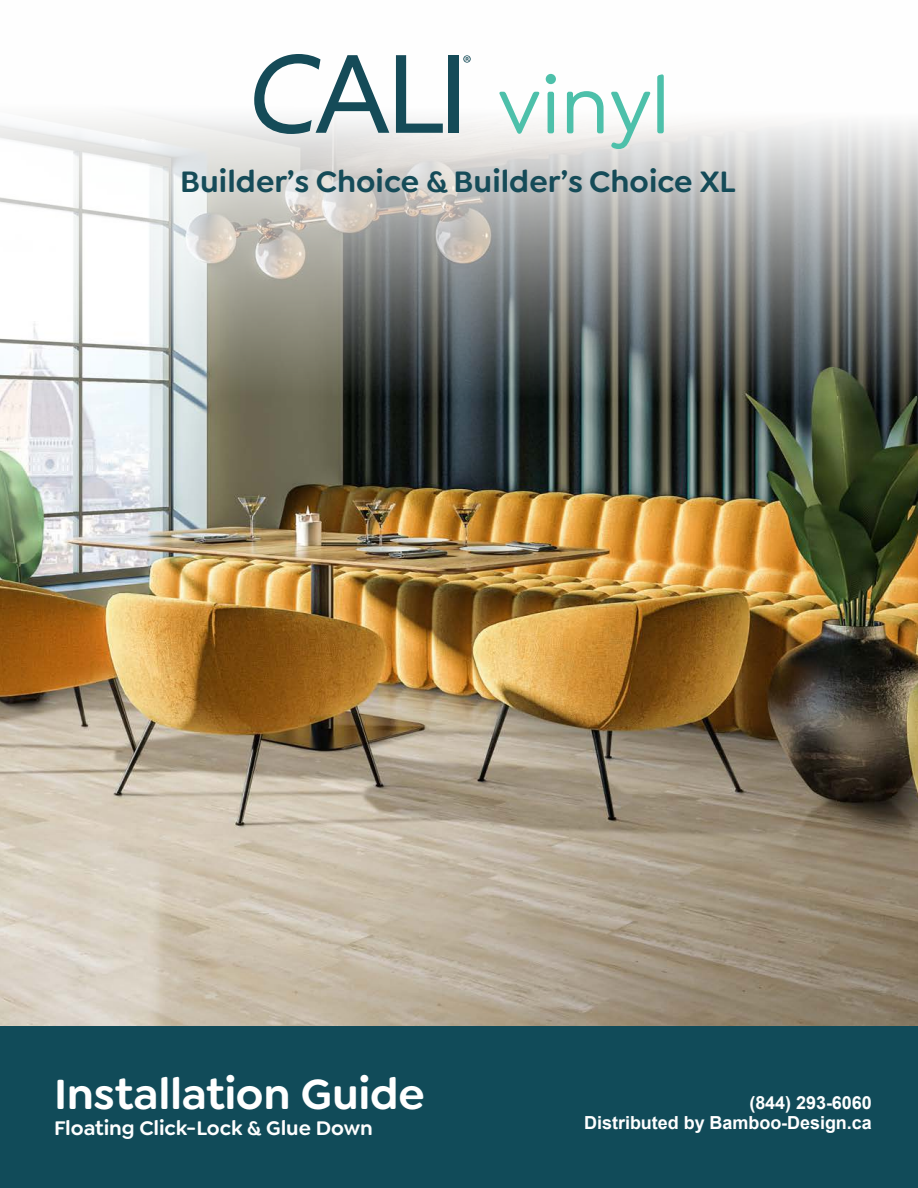
<style>
.page{position:relative;width:918px;height:1188px;background:#fff}
.page>*{position:absolute;margin:0;border:0;box-sizing:border-box;transform-origin:0 0}
.t1{font:500 82.5px "Goldplay";color:#4dc0aa}
.t2{font:600 45px "Goldplay";letter-spacing:-.005em;color:#fff}
.t3{font:600 31.5px "Goldplay";color:#154b58}
.t4{font:600 21px "Goldplay";letter-spacing:-.005em;color:#fff}
.t5{font:700 18px/20.1px "Arial";letter-spacing:-.005em;color:#fff;text-align:right}
</style>
<div class="page">
<img style="left:0;top:55px;width:918px;height:971px">
<div style="left:0;top:1026px;width:918px;height:162px;background:#114b59"></div>
<svg style="left:141px;top:138px;width:4px;height:5px"></svg>
<svg style="left:254px;top:54px;width:135px;height:80px"></svg>
<svg style="left:396px;top:55px;width:47px;height:78px"></svg>
<div style="left:449px;top:55px;width:10px;height:78px;background:#154b58"></div>
<svg style="left:463px;top:55px;width:8px;height:8px"></svg>
<h1 class="t1" style="left:498px;top:58px;width:174px">vinyl</h1>
<h3 class="t3" style="left:180px;top:162px;width:557px">Builder’s Choice &amp; Builder’s Choice XL</h3>
<p class="t2" style="left:54px;top:1067px;width:372px">Installation Guide</p>
<p class="t4" style="left:54px;top:1115px;width:320px">Floating Click-Lock &amp; Glue Down</p>
<p class="t5" style="left:584px;top:1093px;width:289px">(844) 293-6060<br>Distributed by Bamboo-Design.ca</p>
</div>
